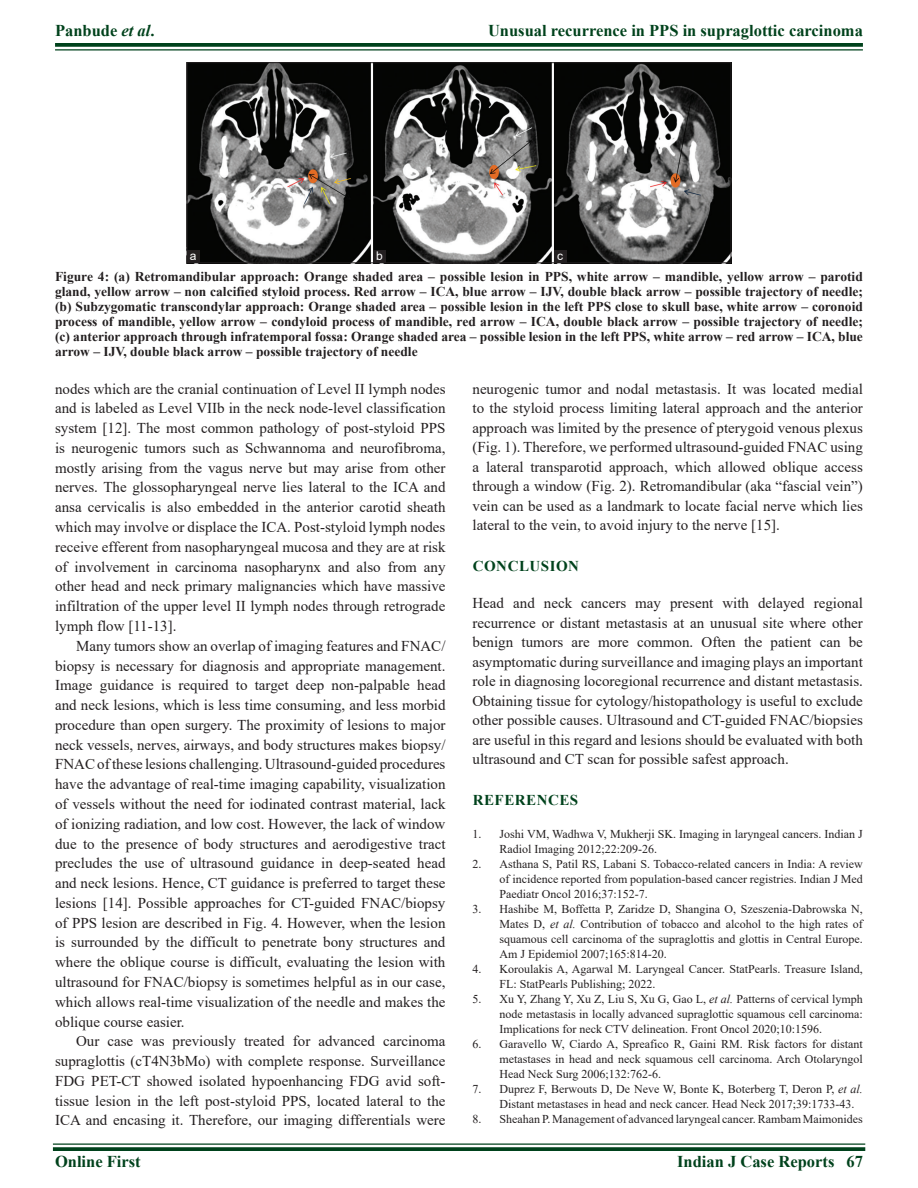
<style>
.page{position:relative;width:918px;height:1188px;background:#fff}
.page>*{position:absolute;margin:0;border:0;box-sizing:border-box;transform-origin:0 0}
.RF{font:700 16.5px "Times New Roman";color:#00421c}
.TX{font:15px/19.8px "Times New Roman";color:#231f20;text-align:justify}
.TXFL{font:15px/19.5px "Times New Roman";color:#231f20;text-align:justify}
.t1{font:700 15px "Times New Roman";letter-spacing:.035em;color:#00421c}
.FGC{font:700 13.5px/15px "Times New Roman";color:#231f20;text-align:justify}
.REF{font:12px/15px "Times New Roman";color:#231f20;text-align:justify}
.LABEL{font:12px "Arial";color:#fff}
.s1{font-style:italic}
</style>
<div class="page">
<hr style="left:53px;top:1143px;width:812px;height:2px;background:#00421c">
<svg style="left:53px;top:1147px;width:812px;height:4px;background:#0f4d29"></svg>
<svg style="left:55px;top:43px;width:808px;height:4px;background:#0f4d29"></svg>
<hr style="left:55px;top:49px;width:808px;height:2px;background:#00421c">
<img style="left:189px;top:65px;width:540px;height:196px">
<div style="left:187px;top:63px;width:544px;height:200px;border:1px solid #231f20"></div>
<div style="left:187px;top:250px;width:13px;height:13px;background:#231f20"></div>
<div style="left:373px;top:250px;width:13px;height:13px;background:#231f20"></div>
<div style="left:554px;top:250px;width:12px;height:13px;background:#231f20"></div>
<p class="RF" style="left:55px;top:18px;width:101px">Panbude <span class="s1">et al</span>.</p>
<p class="RF" style="left:488px;top:18px;width:376px">Unusual recurrence in PPS in supraglottic carcinoma</p>
<p class="LABEL" style="left:190px;top:247px;width:8px">a</p>
<p class="LABEL" style="left:376px;top:247px;width:8px">b</p>
<p class="LABEL" style="left:557px;top:247px;width:7px">c</p>
<p class="FGC" style="left:55px;top:269px;width:809px">Figure 4: (a) Retromandibular approach: Orange shaded area – possible lesion in PPS, white arrow – mandible, yellow arrow – parotid gland, yellow arrow – non calcified styloid process. Red arrow – ICA, blue arrow – IJV, double black arrow – possible trajectory of needle; (b) Subzygomatic transcondylar approach: Orange shaded area – possible lesion in the left PPS close to skull base, white arrow – coronoid process of mandible, yellow arrow – condyloid process of mandible, red arrow – ICA, double black arrow – possible trajectory of needle; (c) anterior approach through infratemporal fossa: Orange shaded area – possible lesion in the left PPS, white arrow – red arrow – ICA, blue arrow – IJV, double black arrow – possible trajectory of needle</p>
<p class="TX" style="left:55px;top:378px;width:392px">nodes which are the cranial continuation of Level II lymph nodes and is labeled as Level VIIb in the neck node-level classification system [12]. The most common pathology of post-styloid PPS is neurogenic tumors such as Schwannoma and neurofibroma, mostly arising from the vagus nerve but may arise from other nerves. The glossopharyngeal nerve lies lateral to the ICA and ansa cervicalis is also embedded in the anterior carotid sheath which may involve or displace the ICA. Post-styloid lymph nodes receive efferent from nasopharyngeal mucosa and they are at risk of involvement in carcinoma nasopharynx and also from any other head and neck primary malignancies which have massive infiltration of the upper level II lymph nodes through retrograde lymph flow [11-13].</p>
<p class="TX" style="left:55px;top:635px;width:392px;text-indent:21px">Many tumors show an overlap of imaging features and FNAC/ biopsy is necessary for diagnosis and appropriate management.<br>Image guidance is required to target deep non-palpable head and neck lesions, which is less time consuming, and less morbid procedure than open surgery. The proximity of lesions to major neck vessels, nerves, airways, and body structures makes biopsy/ FNAC of these lesions challenging. Ultrasound-guided procedures have the advantage of real-time imaging capability, visualization of vessels without the need for iodinated contrast material, lack of ionizing radiation, and low cost. However, the lack of window due to the presence of body structures and aerodigestive tract precludes the use of ultrasound guidance in deep-seated head and neck lesions. Hence, CT guidance is preferred to target these lesions [14]. Possible approaches for CT-guided FNAC/biopsy of PPS lesion are described in Fig. 4. However, when the lesion is surrounded by the difficult to penetrate bony structures and where the oblique course is difficult, evaluating the lesion with ultrasound for FNAC/biopsy is sometimes helpful as in our case, which allows real-time visualization of the needle and makes the oblique course easier.</p>
<p class="TX" style="left:55px;top:1031px;width:392px;text-indent:21px">Our case was previously treated for advanced carcinoma supraglottis (cT4N3bMo) with complete response. Surveillance FDG PET-CT showed isolated hypoenhancing FDG avid soft&shy;tissue lesion in the left post-styloid PPS, located lateral to the ICA and encasing it. Therefore, our imaging differentials were</p>
<p class="TX" style="left:472px;top:378px;width:392px">neurogenic tumor and nodal metastasis. It was located medial to the styloid process limiting lateral approach and the anterior approach was limited by the presence of pterygoid venous plexus (Fig. 1). Therefore, we performed ultrasound-guided FNAC using a lateral transparotid approach, which allowed oblique access through a window (Fig. 2). Retromandibular (aka “fascial vein”) vein can be used as a landmark to locate facial nerve which lies lateral to the vein, to avoid injury to the nerve [15].</p>
<h1 class="t1" style="left:473px;top:555px;width:108px">CONCLUSION</h1>
<p class="TXFL" style="left:472px;top:593px;width:392px">Head and neck cancers may present with delayed regional recurrence or distant metastasis at an unusual site where other benign tumors are more common. Often the patient can be asymptomatic during surveillance and imaging plays an important role in diagnosing locoregional recurrence and distant metastasis.<br>Obtaining tissue for cytology/histopathology is useful to exclude other possible causes. Ultrasound and CT-guided FNAC/biopsies are useful in this regard and lesions should be evaluated with both ultrasound and CT scan for possible safest approach.</p>
<h1 class="t1" style="left:473px;top:789px;width:107px">REFERENCES</h1>
<p class="REF" style="left:500px;top:826px;width:365px;text-indent:-27px">1. Joshi VM, Wadhwa V, Mukherji SK. Imaging in laryngeal cancers. Indian J<br>Radiol Imaging 2012;22:209-26.</p>
<p class="REF" style="left:500px;top:856px;width:365px;text-indent:-27px">2. Asthana S, Patil RS, Labani S. Tobacco-related cancers in India: A review of incidence reported from population-based cancer registries. Indian J Med Paediatr Oncol 2016;37:152-7.</p>
<p class="REF" style="left:500px;top:901px;width:365px;text-indent:-27px">3. Hashibe M, Boffetta P, Zaridze D, Shangina O, Szeszenia-Dabrowska N, Mates D, <span class="s1">et al.</span> Contribution of tobacco and alcohol to the high rates of squamous cell carcinoma of the supraglottis and glottis in Central Europe.<br>Am J Epidemiol 2007;165:814-20.</p>
<p class="REF" style="left:500px;top:961px;width:365px;text-indent:-27px">4. Koroulakis A, Agarwal M. Laryngeal Cancer. StatPearls. Treasure Island,<br>FL: StatPearls Publishing; 2022.</p>
<p class="REF" style="left:500px;top:991px;width:365px;text-indent:-27px">5. Xu Y, Zhang Y, Xu Z, Liu S, Xu G, Gao L, <span class="s1">et al.</span> Patterns of cervical lymph node metastasis in locally advanced supraglottic squamous cell carcinoma:<br>Implications for neck CTV delineation. Front Oncol 2020;10:1596.</p>
<p class="REF" style="left:500px;top:1036px;width:365px;text-indent:-27px">6. Garavello W, Ciardo A, Spreafico R, Gaini RM. Risk factors for distant metastases in head and neck squamous cell carcinoma. Arch Otolaryngol Head Neck Surg 2006;132:762-6.</p>
<p class="REF" style="left:500px;top:1081px;width:365px;text-indent:-27px">7. Duprez F, Berwouts D, De Neve W, Bonte K, Boterberg T, Deron P, <span class="s1">et al.<br></span>Distant metastases in head and neck cancer. Head Neck 2017;39:1733-43.</p>
<p class="REF" style="left:472px;top:1111px;width:392px">8. Sheahan P. Management of advanced laryngeal cancer. Rambam Maimonides</p>
<p class="RF" style="left:55px;top:1150px;width:87px">Online First</p>
<p class="RF" style="left:677px;top:1150px;width:187px">Indian J Case Reports 67</p>
</div>
